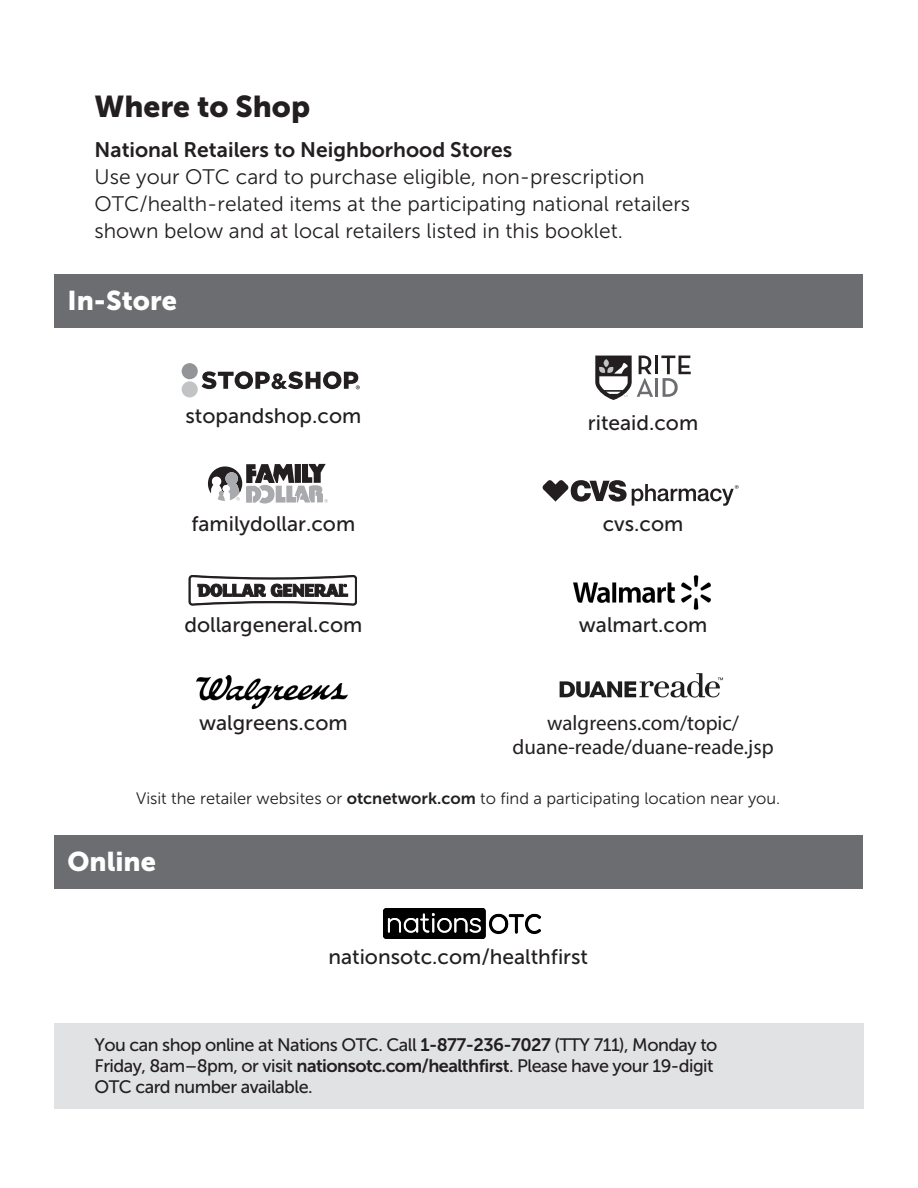
<style>
.page{position:relative;width:918px;height:1188px;background:#fff}
.page>*{position:absolute;margin:0;border:0;box-sizing:border-box;transform-origin:0 0}
.t1{font:30px "Museo Sans 900";color:#231f20}
.t2{font:27px "Museo Sans 900";color:#fff}
.t3{font:21px/27px "Museo Sans 300";color:#231f20}
.t4{font:21px "Museo Sans 500";color:#231f20}
.t5{font:21px/24px "Myriad Pro";color:#231f20;text-align:center}
.t6{font:21px "Museo Sans 700";color:#231f20}
.t7{font:18px/21px "Museo Sans 500";letter-spacing:-.03em;color:#231f20}
.t8{font:16.5px "Museo Sans 300";color:#231f20}
.s1{font-family:"Museo Sans 700"}
</style>
<div class="page">
<div style="left:54px;top:1023px;width:810px;height:85px;background:#e1e2e4"></div>
<div style="left:54px;top:274px;width:808px;height:54px;background:#6c6d70"></div>
<div style="left:182px;top:363px;width:16px;height:16px;background:#929497;border-radius:50%"></div>
<div style="left:182px;top:381px;width:16px;height:16px;background:#c2c3c5;border-radius:50%"></div>
<svg style="left:202px;top:371px;width:158px;height:18px"></svg>
<hr style="left:655px;top:378px;width:3px;height:19px;background:#6c6d70">
<svg style="left:595px;top:356px;width:58px;height:44px"></svg>
<hr style="left:655px;top:356px;width:3px;height:18px;background:#231f20">
<svg style="left:661px;top:356px;width:30px;height:41px"></svg>
<svg style="left:208px;top:464px;width:120px;height:40px"></svg>
<svg style="left:543px;top:480px;width:195px;height:26px"></svg>
<svg style="left:189px;top:575px;width:168px;height:30px"></svg>
<img style="left:573px;top:575px;width:138px;height:35px">
<img style="left:196px;top:674px;width:152px;height:36px">
<img style="left:559px;top:673px;width:164px;height:25px">
<div style="left:54px;top:835px;width:808px;height:54px;background:#6c6d70"></div>
<img style="left:383px;top:909px;width:157px;height:30px">
<h2 class="t1" style="left:94px;top:89px;width:217px">Where to Shop</h2>
<h3 class="t6" style="left:94px;top:139px;width:419px">National Retailers to Neighborhood Stores</h3>
<p class="t3" style="left:94px;top:164px;width:597px">Use your OTC card to purchase eligible, non-prescription<br>OTC/health-related items at the participating national retailers shown below and at local retailers listed in this booklet.</p>
<h2 class="t2" style="left:68px;top:286px;width:111px">In-Store</h2>
<p class="t4" style="left:185px;top:404px;width:177px">stopandshop.com</p>
<p class="t4" style="left:588px;top:411px;width:112px">riteaid.com</p>
<p class="t4" style="left:191px;top:512px;width:165px">familydollar.com</p>
<p class="t4" style="left:603px;top:512px;width:82px">cvs.com</p>
<p class="t4" style="left:184px;top:613px;width:179px">dollargeneral.com</p>
<p class="t4" style="left:579px;top:613px;width:130px">walmart.com</p>
<p class="t4" style="left:199px;top:711px;width:150px">walgreens.com</p>
<p class="t5" style="left:513px;top:710px;width:262px">walgreens.com/topic/ duane-reade/duane-reade.jsp</p>
<p class="t8" style="left:136px;top:789px;width:646px">Visit the retailer websites or <span class="s1">otcnetwork.com</span> to find a participating location near you.</p>
<h2 class="t2" style="left:68px;top:846px;width:90px">Online</h2>
<p class="t4" style="left:328px;top:945px;width:261px">nationsotc.com/healthfirst</p>
<p class="t7" style="left:94px;top:1035px;width:624px">You can shop online at Nations OTC. Call <span class="s1">1-877-236-7027</span> (TTY 711), Monday to<br>Friday, 8am–8pm, or visit <span class="s1">nationsotc.com/healthfirst</span>. Please have your 19-digit<br>OTC card number available.</p>
</div>
